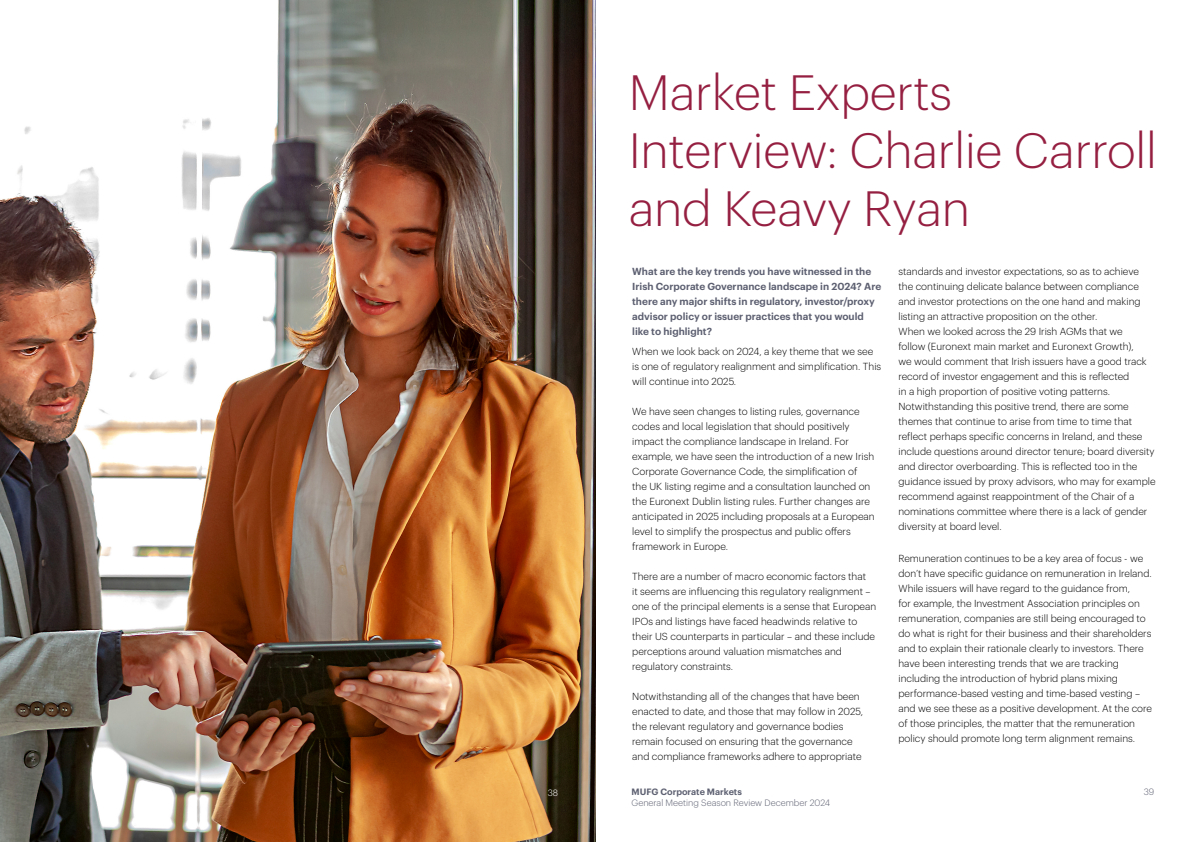
<style>
.page{position:relative;width:1191px;height:842px;background:#fff}
.page>*{position:absolute;margin:0;border:0;box-sizing:border-box;transform-origin:0 0}
.t1{font:300 48.5px/58.2px "Graphik";letter-spacing:-.005em;color:#951f41}
.t2{font:300 10px/15px "Graphik";color:#000}
.t3{font:600 10px/15px "Graphik";color:#5d6071}
.t4{font:300 9px "Graphik";color:#5d6071}
.t5{font:600 9px "Graphik";color:#5d6071}
.t6{font:300 9px "Graphik";color:#fff}
</style>
<div class="page">
<img style="left:0;top:1px;width:595px;height:841px">
<h1 class="t1" style="left:628px;top:59px;width:529px">Market Experts<br>Interview: Charlie Carroll and Keavy Ryan</h1>
<p class="t3" style="left:632px;top:263px;width:250px">What are the key trends you have witnessed in the Irish Corporate Governance landscape in 2024? Are there any major shifts in regulatory, investor/proxy advisor policy or issuer practices that you would like to highlight?</p>
<p class="t2" style="left:632px;top:343px;width:250px">When we look back on 2024, a key theme that we see is one of regulatory realignment and simplification. This will continue into 2025.</p>
<p class="t2" style="left:632px;top:403px;width:244px">We have seen changes to listing rules, governance codes and local legislation that should positively impact the compliance landscape in Ireland. For example, we have seen the introduction of a new Irish Corporate Governance Code, the simplification of<br>the UK listing regime and a consultation launched on the Euronext Dublin listing rules. Further changes are anticipated in 2025 including proposals at a European level to simplify the prospectus and public offers framework in Europe.</p>
<p class="t2" style="left:632px;top:568px;width:245px">There are a number of macro economic factors that<br>it seems are influencing this regulatory realignment – one of the principal elements is a sense that European IPOs and listings have faced headwinds relative to their US counterparts in particular – and these include perceptions around valuation mismatches and regulatory constraints.</p>
<p class="t2" style="left:632px;top:688px;width:232px">Notwithstanding all of the changes that have been enacted to date, and those that may follow in 2025, the relevant regulatory and governance bodies remain focused on ensuring that the governance and compliance frameworks adhere to appropriate</p>
<p class="t2" style="left:898px;top:263px;width:259px">standards and investor expectations, so as to achieve the continuing delicate balance between compliance and investor protections on the one hand and making listing an attractive proposition on the other.<br>When we looked across the 29 Irish AGMs that we<br>follow (Euronext main market and Euronext Growth),<br>we would comment that Irish issuers have a good track record of investor engagement and this is reflected<br>in a high proportion of positive voting patterns.<br>Notwithstanding this positive trend, there are some themes that continue to arise from time to time that reflect perhaps specific concerns in Ireland, and these include questions around director tenure; board diversity and director overboarding. This is reflected too in the guidance issued by proxy advisors, who may for example recommend against reappointment of the Chair of a nominations committee where there is a lack of gender diversity at board level.</p>
<p class="t2" style="left:898px;top:550px;width:255px">Remuneration continues to be a key area of focus - we don’t have specific guidance on remuneration in Ireland.<br>While issuers will have regard to the guidance from,<br>for example, the Investment Association principles on remuneration, companies are still being encouraged to do what is right for their business and their shareholders and to explain their rationale clearly to investors. There have been interesting trends that we are tracking including the introduction of hybrid plans mixing performance-based vesting and time-based vesting – and we see these as a positive development. At the core of those principles, the matter that the remuneration policy should promote long term alignment remains.</p>
<p class="t6" style="left:547px;top:786px;width:12px">38</p>
<p class="t5" style="left:631px;top:785px;width:112px">MUFG Corporate Markets</p>
<p class="t4" style="left:1143px;top:785px;width:12px">39</p>
<p class="t4" style="left:631px;top:797px;width:200px">General Meeting Season Review December 2024</p>
</div>
